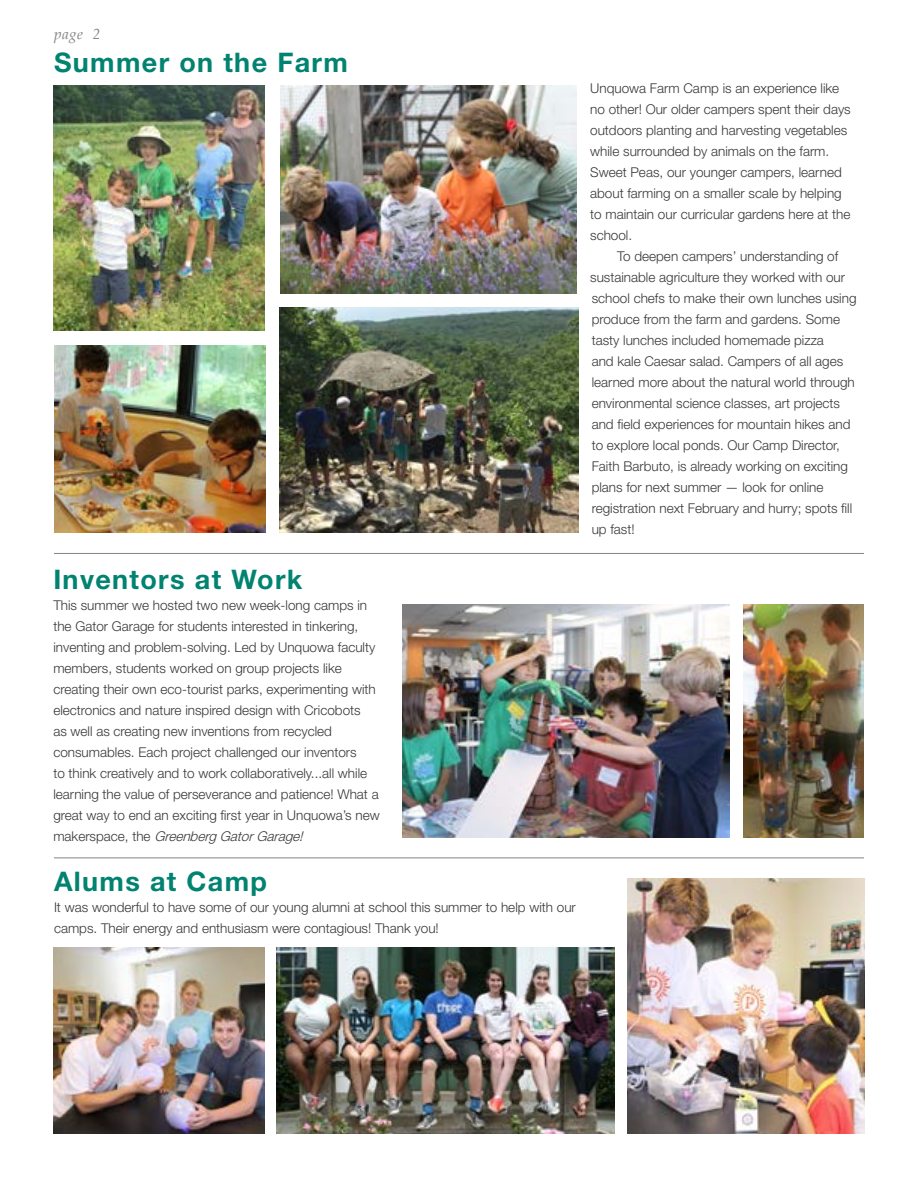
<style>
.page{position:relative;width:918px;height:1188px;background:#fff}
.page>*{position:absolute;margin:0;border:0;box-sizing:border-box;transform-origin:0 0}
.t1{font:700 27px "Helvetica Neue LT Std";letter-spacing:.05em;color:#008370}
.t2{font:italic 15px "Book Antiqua";color:#848484}
.t3{font:300 13.5px/21px "Helvetica Neue LT Std";color:#383838}
.s1{font-style:italic}
</style>
<div class="page">
<img style="left:54px;top:86px;width:211px;height:244px">
<img style="left:54px;top:345px;width:211px;height:187px">
<img style="left:281px;top:86px;width:296px;height:208px">
<img style="left:280px;top:307px;width:298px;height:225px">
<img style="left:402px;top:604px;width:327px;height:234px">
<img style="left:743px;top:604px;width:120px;height:234px">
<img style="left:277px;top:947px;width:338px;height:187px">
<img style="left:53px;top:947px;width:211px;height:187px">
<hr style="left:54px;top:553px;width:810px;height:1px;background:#848484">
<hr style="left:54px;top:858px;width:810px;height:1px;background:#848484">
<img style="left:627px;top:878px;width:238px;height:256px">
<p class="t2" style="left:54px;top:23px;width:48px">page 2</p>
<h1 class="t1" style="left:54px;top:46px;width:295px">Summer on the Farm</h1>
<h1 class="t1" style="left:53px;top:563px;width:251px">Inventors at Work</h1>
<p class="t3" style="left:53px;top:595px;width:328px">This summer we hosted two new week-long camps in the Gator Garage for students interested in tinkering, inventing and problem-solving. Led by Unquowa faculty members, students worked on group projects like creating their own eco-tourist parks, experimenting with electronics and nature inspired design with Cricobots<br>as well as creating new inventions from recycled consumables. Each project challenged our inventors<br>to think creatively and to work collaboratively...all while learning the value of perseverance and patience! What a great way to end an exciting first year in Unquowa’s new m a k e r s p a c e , t h e <span class="s1">GreenbergGatorGarage!</span></p>
<h1 class="t1" style="left:54px;top:865px;width:215px">Alums at Camp</h1>
<p class="t3" style="left:54px;top:896px;width:523px">It was wonderful to have some of our young alumni at school this summer to help with our camps. Their energy and enthusiasm were contagious! Thank you!</p>
<p class="t3" style="left:590px;top:78px;width:262px">Unquowa Farm Camp is an experience like no other! Our older campers spent their days outdoors planting and harvesting vegetables while surrounded by animals on the farm.<br>Sweet Peas, our younger campers, learned about farming on a smaller scale by helping to maintain our curricular gardens here at the school.</p>
<p class="t3" style="left:590px;top:246px;width:268px;text-indent:27px">To deepen campers’ understanding of sustainable agriculture they worked with our school chefs to make their own lunches using produce from the farm and gardens. Some tasty lunches included homemade pizza<br>and kale Caesar salad. Campers of all ages learned more about the natural world through environmental science classes, art projects and field experiences for mountain hikes and to explore local ponds. Our Camp Director, Faith Barbuto, is already working on exciting plans for next summer — look for online registration next February and hurry; spots fill up fast!</p>
</div>
